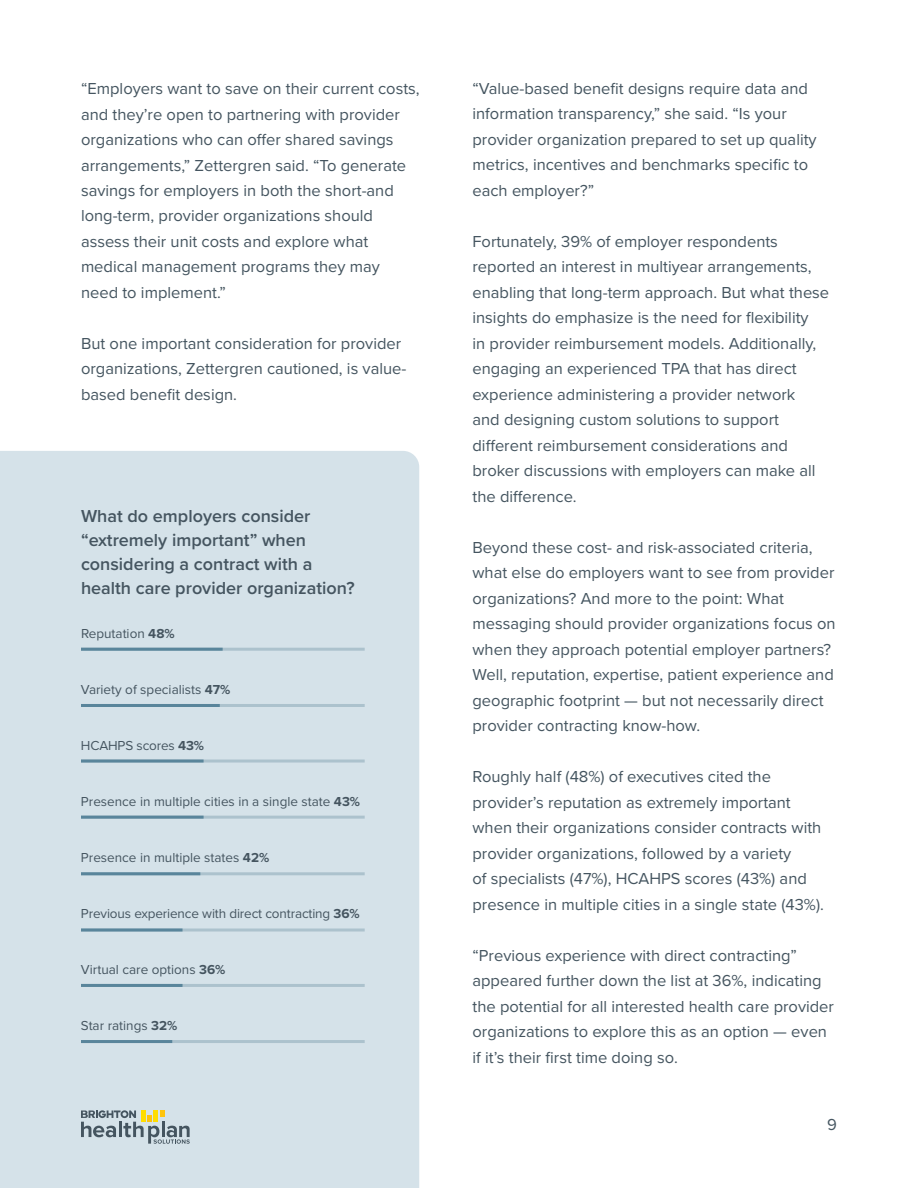
<style>
.page{position:relative;width:918px;height:1188px;background:#fff}
.page>*{position:absolute;margin:0;border:0;box-sizing:border-box;transform-origin:0 0}
.t1{font:600 18px/24px "Proxima Nova";color:#455560}
.t2{font:16.5px/25.5px "Proxima Nova";color:#455560}
.t3{font:13.5px "Proxima Nova";color:#455560}
.s1{font-weight:700}
</style>
<div class="page">
<div style="left:0;top:451px;width:419px;height:737px;background:#d5e2e9"></div>
<hr style="left:81px;top:648px;width:284px;height:3px;background:#acc2cd">
<hr style="left:81px;top:704px;width:284px;height:3px;background:#acc2cd">
<hr style="left:81px;top:872px;width:284px;height:3px;background:#acc2cd">
<hr style="left:81px;top:760px;width:284px;height:3px;background:#acc2cd">
<hr style="left:81px;top:929px;width:284px;height:3px;background:#acc2cd">
<hr style="left:81px;top:816px;width:284px;height:3px;background:#acc2cd">
<hr style="left:81px;top:1040px;width:284px;height:3px;background:#acc2cd">
<hr style="left:81px;top:984px;width:284px;height:3px;background:#acc2cd">
<hr style="left:81px;top:648px;width:142px;height:3px;background:#59859b">
<hr style="left:81px;top:704px;width:139px;height:3px;background:#59859b">
<hr style="left:81px;top:872px;width:119px;height:3px;background:#59859b">
<hr style="left:81px;top:760px;width:123px;height:3px;background:#59859b">
<hr style="left:81px;top:929px;width:102px;height:3px;background:#59859b">
<hr style="left:81px;top:816px;width:123px;height:3px;background:#59859b">
<hr style="left:81px;top:1040px;width:91px;height:3px;background:#59859b">
<hr style="left:81px;top:984px;width:102px;height:3px;background:#59859b">
<svg style="left:81px;top:1110px;width:109px;height:34px;background:#adb8b5"></svg>
<p class="t2" style="left:81px;top:76px;width:340px">“Employers want to save on their current costs, and they’re open to partnering with provider organizations who can offer shared savings arrangements,” Zettergren said. “To generate savings for employers in both the short-and long-term, provider organizations should assess their unit costs and explore what medical management programs they may need to implement.”</p>
<p class="t2" style="left:81px;top:331px;width:327px">But one important consideration for provider organizations, Zettergren cautioned, is value&shy;based benefit design.</p>
<p class="t1" style="left:81px;top:505px;width:275px">What do employers consider “extremely important” when considering a contract with a health care provider organization?</p>
<p class="t3" style="left:81px;top:625px;width:95px">Reputation <span class="s1">48%</span></p>
<p class="t3" style="left:81px;top:681px;width:151px">Variety of specialists <span class="s1">47%</span></p>
<p class="t3" style="left:81px;top:737px;width:125px">HCAHPS scores <span class="s1">43%</span></p>
<p class="t3" style="left:81px;top:793px;width:281px">Presence in multiple cities in a single state <span class="s1">43%</span></p>
<p class="t3" style="left:81px;top:849px;width:190px">Presence in multiple states <span class="s1">42%</span></p>
<p class="t3" style="left:81px;top:906px;width:280px">Previous experience with direct contracting <span class="s1">36%</span></p>
<p class="t3" style="left:81px;top:962px;width:146px">Virtual care options <span class="s1">36%</span></p>
<p class="t3" style="left:81px;top:1018px;width:98px">Star ratings <span class="s1">32%</span></p>
<p class="t2" style="left:472px;top:76px;width:346px">“Value-based benefit designs require data and information transparency,” she said. “Is your provider organization prepared to set up quality metrics, incentives and benchmarks specific to each employer?”</p>
<p class="t2" style="left:472px;top:229px;width:358px">Fortunately, 39% of employer respondents reported an interest in multiyear arrangements, enabling that long-term approach. But what these insights do emphasize is the need for flexibility<br>in provider reimbursement models. Additionally, engaging an experienced TPA that has direct experience administering a provider network<br>and designing custom solutions to support different reimbursement considerations and broker discussions with employers can make all the difference.</p>
<p class="t2" style="left:472px;top:535px;width:365px">Beyond these cost- and risk-associated criteria, what else do employers want to see from provider organizations? And more to the point: What messaging should provider organizations focus on when they approach potential employer partners?<br>Well, reputation, expertise, patient experience and geographic footprint — but not necessarily direct provider contracting know-how.</p>
<p class="t2" style="left:472px;top:764px;width:353px">Roughly half (48%) of executives cited the provider’s reputation as extremely important when their organizations consider contracts with provider organizations, followed by a variety<br>of specialists (47%), HCAHPS scores (43%) and presence in multiple cities in a single state (43%).</p>
<p class="t2" style="left:472px;top:943px;width:363px">“Previous experience with direct contracting” appeared further down the list at 36%, indicating the potential for all interested health care provider organizations to explore this as an option — even if it’s their first time doing so.</p>
<p class="t2" style="left:827px;top:1112px;width:11px">9</p>
</div>
